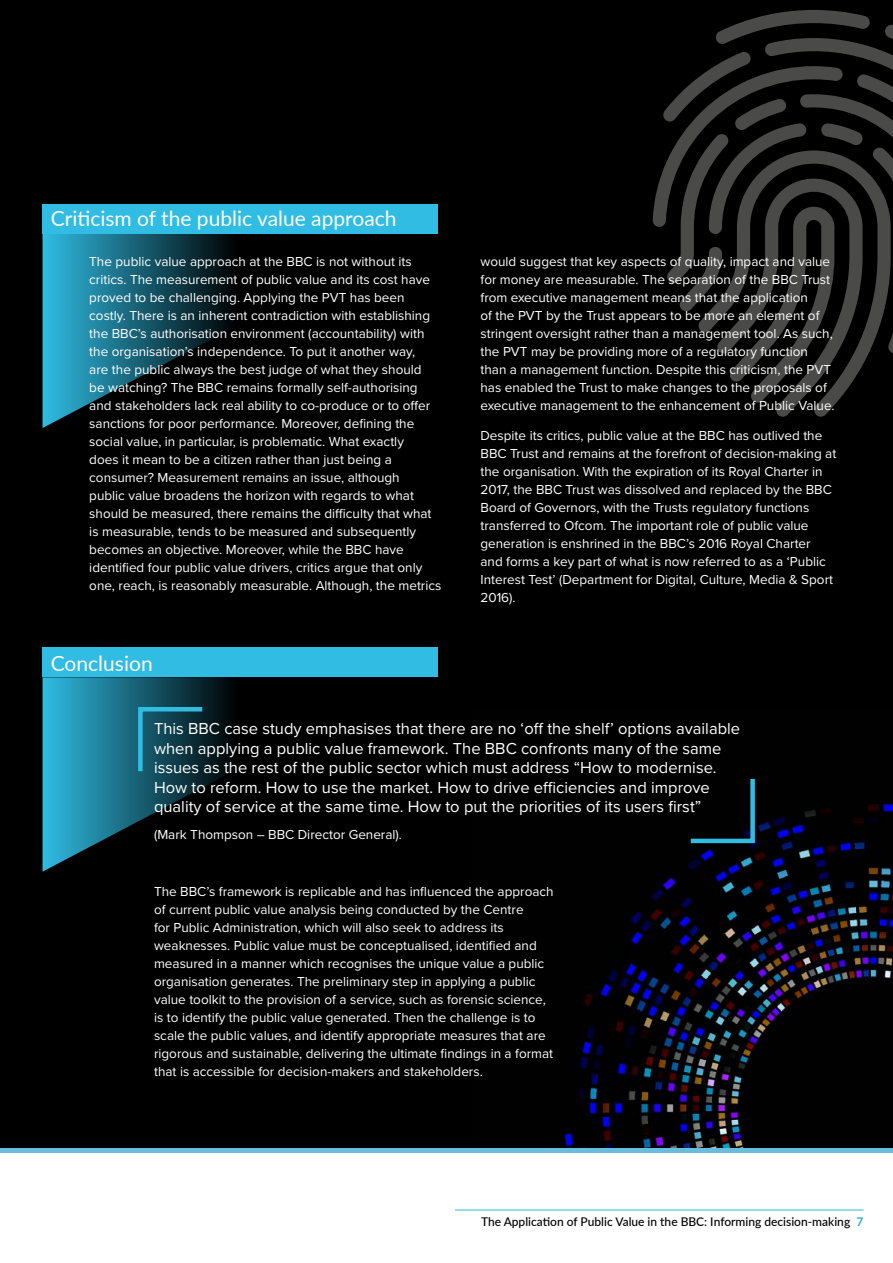
<style>
.page{position:relative;width:893px;height:1263px;background:#fff}
.page>*{position:absolute;margin:0;border:0;box-sizing:border-box;transform-origin:0 0}
.t1{font:21px "Lato";color:#fff}
.t2{font:16.5px/19.5px "Proxima Nova";color:#fff}
.t3{font:13.5px/18px "Proxima Nova";color:#fff}
.t4{font:500 12px "Lato";color:#000}
.s1{font-weight:700;color:#32aec7}
</style>
<div class="page">
<hr style="left:455px;top:1210px;width:409px;height:1px;background:#30bce3">
<div style="left:0;top:0;width:893px;height:1148px;background:#000"></div>
<img style="left:564px;top:803px;width:329px;height:345px">
<hr style="left:0;top:1148px;width:893px;height:4px;background:#68bdda">
<svg style="left:653px;top:10px;width:240px;height:407px"></svg>
<div style="left:43px;top:204px;width:395px;height:30px;background:#30bce3"></div>
<div style="left:43px;top:647px;width:395px;height:30px;background:#30bce3"></div>
<svg style="left:43px;top:234px;width:186px;height:194px"></svg>
<svg style="left:43px;top:677px;width:186px;height:195px"></svg>
<svg style="left:136px;top:705px;width:71px;height:71px"></svg>
<svg style="left:686px;top:779px;width:71px;height:66px"></svg>
<h1 class="t1" style="left:51px;top:203px;width:347px">Criticism of the public value approach</h1>
<p class="t3" style="left:89px;top:252px;width:354px">The public value approach at the BBC is not without its critics. The measurement of public value and its cost have proved to be challenging. Applying the PVT has been costly. There is an inherent contradiction with establishing the BBC’s authorisation environment (accountability) with the organisation’s independence. To put it another way,<br>are the public always the best judge of what they should<br>be watching? The BBC remains formally self-authorising and stakeholders lack real ability to co-produce or to offer sanctions for poor performance. Moreover, defining the social value, in particular, is problematic. What exactly<br>does it mean to be a citizen rather than just being a consumer? Measurement remains an issue, although<br>public value broadens the horizon with regards to what should be measured, there remains the difficulty that what is measurable, tends to be measured and subsequently becomes an objective. Moreover, while the BBC have identified four public value drivers, critics argue that only one, reach, is reasonably measurable. Although, the metrics</p>
<p class="t3" style="left:480px;top:251px;width:356px">would suggest that key aspects of quality, impact and value for money are measurable. The separation of the BBC Trust from executive management means that the application<br>of the PVT by the Trust appears to be more an element of stringent oversight rather than a management tool. As such, the PVT may be providing more of a regulatory function than a management function. Despite this criticism, the PVT has enabled the Trust to make changes to the proposals of executive management to the enhancement of Public Value.</p>
<p class="t3" style="left:480px;top:426px;width:357px">Despite its critics, public value at the BBC has outlived the BBC Trust and remains at the forefront of decision-making at the organisation. With the expiration of its Royal Charter in 2017, the BBC Trust was dissolved and replaced by the BBC Board of Governors, with the Trusts regulatory functions transferred to Ofcom. The important role of public value generation is enshrined in the BBC’s 2016 Royal Charter and forms a key part of what is now referred to as a ‘Public Interest Test’ (Department for Digital, Culture, Media &amp; Sport 2016).</p>
<h1 class="t1" style="left:51px;top:648px;width:103px">Conclusion</h1>
<p class="t2" style="left:154px;top:718px;width:588px">This BBC case study emphasises that there are no ‘off the shelf’ options available when applying a public value framework. The BBC confronts many of the same issues as the rest of the public sector which must address “How to modernise.<br>How to reform. How to use the market. How to drive efficiencies and improve quality of service at the same time. How to put the priorities of its users first”</p>
<p class="t3" style="left:154px;top:825px;width:249px">(Mark Thompson – BBC Director General).</p>
<p class="t3" style="left:154px;top:882px;width:401px">The BBC’s framework is replicable and has influenced the approach of current public value analysis being conducted by the Centre<br>for Public Administration, which will also seek to address its weaknesses. Public value must be conceptualised, identified and measured in a manner which recognises the unique value a public organisation generates. The preliminary step in applying a public value toolkit to the provision of a service, such as forensic science, is to identify the public value generated. Then the challenge is to scale the public values, and identify appropriate measures that are rigorous and sustainable, delivering the ultimate findings in a format that is accessible for decision-makers and stakeholders.</p>
<p class="t4" style="left:481px;top:1213px;width:384px">The Application of Public Value in the BBC: Informing decision-making <span class="s1">7</span></p>
</div>
